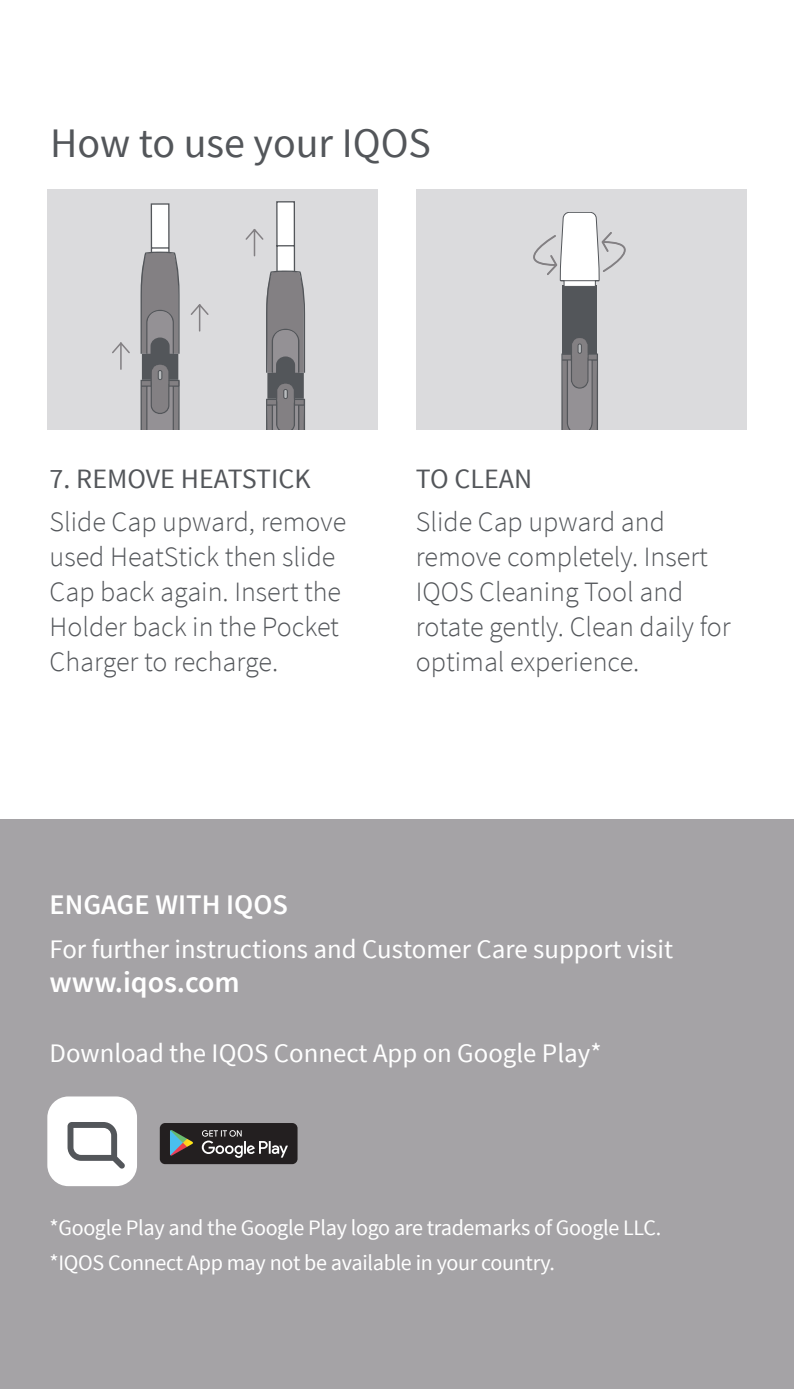
<style>
.page{position:relative;width:794px;height:1389px;background:#fff}
.page>*{position:absolute;margin:0;border:0;box-sizing:border-box;transform-origin:0 0}
.t1{font:42px "Source Sans Pro";color:#53565a}
.t2{font:600 30.1px "Source Sans Pro";color:#fff}
.t3{font:600 28.35px "Source Sans Pro";color:#fff}
.t4{font:300 28px/35px "Source Sans Pro";color:#53565a}
.t5{font:28px "Source Sans Pro";color:#53565a}
.t6{font:26.95px "Source Sans Pro";color:#fff}
.t7{font:22.05px/35px "Source Sans Pro";letter-spacing:-.015em;color:#fff}
</style>
<div class="page">
<div style="left:0;top:820px;width:794px;height:569px;background:#a5a3a6"></div>
<div style="left:416px;top:189px;width:330px;height:241px;background:#dbdbdd"></div>
<div style="left:47px;top:189px;width:331px;height:241px;background:#dbdbdd"></div>
<div style="left:562px;top:285px;width:35px;height:69px;background:#53565a"></div>
<svg style="left:561px;top:338px;width:37px;height:92px;background:#7e7d81"></svg>
<svg style="left:533px;top:212px;width:93px;height:74px"></svg>
<hr style="left:561px;top:280px;width:38px;height:1px;background:#53565a">
<svg style="left:140px;top:203px;width:40px;height:227px;background:#939295"></svg>
<svg style="left:190px;top:304px;width:19px;height:28px"></svg>
<svg style="left:112px;top:342px;width:18px;height:28px"></svg>
<svg style="left:245px;top:201px;width:60px;height:229px"></svg>
<div style="left:47px;top:1096px;width:90px;height:90px;background:#fff;border-radius:21px"></div>
<svg style="left:68px;top:1122px;width:57px;height:47px"></svg>
<svg style="left:160px;top:1123px;width:137px;height:41px;background:#3d3b3c"></svg>
<h1 class="t1" style="left:50px;top:117px;width:382px">How to use your IQOS</h1>
<p class="t5" style="left:50px;top:461px;width:263px">7. REMOVE HEATSTICK</p>
<p class="t4" style="left:50px;top:504px;width:298px">Slide Cap upward, remove used HeatStick then slide<br>Cap back again. Insert the<br>Holder back in the Pocket<br>Charger to recharge.</p>
<p class="t5" style="left:416px;top:461px;width:118px">TO CLEAN</p>
<p class="t4" style="left:416px;top:504px;width:316px">Slide Cap upward and remove completely. Insert<br>IQOS Cleaning Tool and rotate gently. Clean daily for optimal experience.</p>
<p class="t3" style="left:50px;top:887px;width:240px">ENGAGE WITH IQOS</p>
<p class="t6" style="left:50px;top:932px;width:625px">For further instructions and Customer Care support visit</p>
<p class="t2" style="left:50px;top:963px;width:192px">www.iqos.com</p>
<p class="t6" style="left:50px;top:1036px;width:553px">Download the IQOS Connect App on Google Play*</p>
<p class="t7" style="left:50px;top:1211px;width:613px">*Google Play and the Google Play logo are trademarks of Google LLC. *IQOS Connect App may not be available in your country.</p>
</div>
